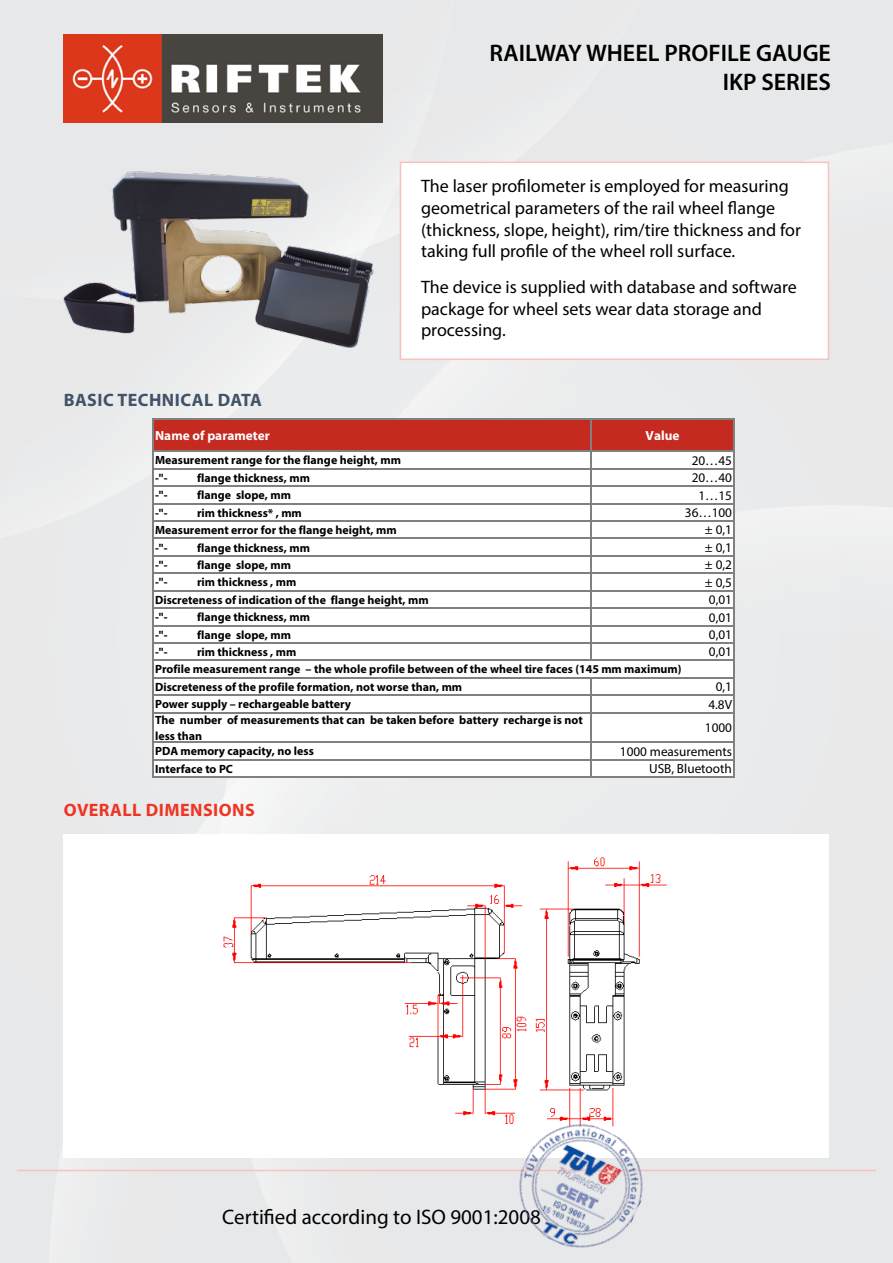
<style>
.page{position:relative;width:893px;height:1263px;background:#e9e9ea}
.page>*{position:absolute;margin:0;border:0;box-sizing:border-box;transform-origin:0 0}
.t1{font:600 24px/28.8px "Myriad Pro";color:#000;text-align:right}
.t2{font:21px "Myriad Pro";color:#000}
.t3{font:18px/21.6px "Myriad Pro";color:#000}
.t4{font:700 18px "Myriad Pro";letter-spacing:.025em;color:#415368}
.t5{font:700 18px "Myriad Pro";letter-spacing:.025em;color:#ee3524}
.t6{font:13.2px "Myriad Pro";color:#000}
.t7{font:700 13.2px "Myriad Pro";letter-spacing:.005em;color:#fff}
.t8{font:700 12px/16px "Myriad Pro";color:#000}
</style>
<div class="page">
<img style="left:64px;top:34px;width:319px;height:88px">
<hr style="left:17px;top:1170px;width:859px;height:1px;background:#fac1c0">
<div style="left:400px;top:162px;width:429px;height:198px;background:#fff;border:2px solid #fac1c0"></div>
<div style="left:63px;top:834px;width:765px;height:323px;background:#fff"></div>
<img style="left:54px;top:155px;width:334px;height:208px">
<div style="left:153px;top:420px;width:581px;height:31px;background:#c42a1f"></div>
<div style="left:153px;top:451px;width:581px;height:326px;background:#fff"></div>
<hr style="left:590px;top:420px;width:1px;height:241px;background:#808080">
<hr style="left:152px;top:419px;width:1px;height:359px;background:#808080">
<hr style="left:590px;top:678px;width:1px;height:100px;background:#808080">
<hr style="left:733px;top:420px;width:2px;height:358px;background:#808080">
<hr style="left:153px;top:419px;width:582px;height:1px;background:#808080">
<hr style="left:153px;top:451px;width:582px;height:1px;background:#808080">
<hr style="left:153px;top:468px;width:582px;height:1px;background:#808080">
<hr style="left:153px;top:486px;width:582px;height:1px;background:#808080">
<hr style="left:153px;top:503px;width:582px;height:1px;background:#808080">
<hr style="left:153px;top:520px;width:582px;height:2px;background:#808080">
<hr style="left:153px;top:538px;width:582px;height:1px;background:#808080">
<hr style="left:153px;top:555px;width:582px;height:1px;background:#808080">
<hr style="left:153px;top:573px;width:582px;height:1px;background:#808080">
<hr style="left:153px;top:590px;width:582px;height:1px;background:#808080">
<hr style="left:153px;top:608px;width:582px;height:1px;background:#808080">
<hr style="left:153px;top:625px;width:582px;height:1px;background:#808080">
<hr style="left:153px;top:642px;width:582px;height:2px;background:#808080">
<hr style="left:153px;top:660px;width:582px;height:1px;background:#808080">
<hr style="left:153px;top:677px;width:582px;height:1px;background:#808080">
<hr style="left:153px;top:695px;width:582px;height:1px;background:#808080">
<hr style="left:153px;top:712px;width:582px;height:1px;background:#808080">
<hr style="left:153px;top:742px;width:582px;height:1px;background:#808080">
<hr style="left:153px;top:759px;width:582px;height:1px;background:#808080">
<hr style="left:153px;top:776px;width:582px;height:2px;background:#808080">
<img style="left:223px;top:857px;width:444px;height:259px">
<img style="left:500px;top:1105px;width:162px;height:158px">
<h1 class="t1" style="left:490px;top:38px;width:343px">RAILWAY WHEEL PROFILE GAUGE<br>IKP SERIES</h1>
<h3 class="t4" style="left:64px;top:389px;width:200px">BASIC TECHNICAL DATA</h3>
<h3 class="t3" style="left:421px;top:175px;width:381px">The laser profilometer is employed for measuring geometrical parameters of the rail wheel flange (thickness, slope, height), rim/tire thickness and for taking full profile of the wheel roll surface.</h3>
<h3 class="t3" style="left:421px;top:276px;width:377px">The device is supplied with database and software package for wheel sets wear data storage and processing.</h3>
<p class="t7" style="left:155px;top:427px;width:116px">Name of parameter</p>
<p class="t7" style="left:646px;top:427px;width:35px">Value</p>
<p class="t8" style="left:155px;top:452px;width:247px">Measurement range for the flange height, mm</p>
<p class="t6" style="left:692px;top:452px;width:42px">20…45</p>
<p class="t8" style="left:155px;top:469px;width:14px">-"-</p>
<p class="t8" style="left:197px;top:469px;width:114px">flange thickness, mm</p>
<p class="t6" style="left:692px;top:470px;width:42px">20…40</p>
<p class="t8" style="left:155px;top:487px;width:14px">-"-</p>
<p class="t8" style="left:197px;top:487px;width:96px">flange slope, mm</p>
<p class="t6" style="left:698px;top:487px;width:35px">1…15</p>
<p class="t8" style="left:155px;top:504px;width:14px">-"-</p>
<p class="t8" style="left:197px;top:504px;width:106px">rim thickness* , mm</p>
<p class="t6" style="left:685px;top:504px;width:49px">36…100</p>
<p class="t8" style="left:155px;top:522px;width:243px">Measurement error for the flange height, mm</p>
<p class="t6" style="left:705px;top:522px;width:29px">± 0,1</p>
<p class="t8" style="left:155px;top:539px;width:14px">-"-</p>
<p class="t8" style="left:197px;top:539px;width:114px">flange thickness, mm</p>
<p class="t6" style="left:705px;top:539px;width:29px">± 0,1</p>
<p class="t8" style="left:155px;top:556px;width:14px">-"-</p>
<p class="t8" style="left:197px;top:556px;width:96px">flange slope, mm</p>
<p class="t6" style="left:705px;top:557px;width:29px">± 0,2</p>
<p class="t8" style="left:155px;top:574px;width:14px">-"-</p>
<p class="t8" style="left:197px;top:574px;width:101px">rim thickness , mm</p>
<p class="t6" style="left:705px;top:574px;width:29px">± 0,5</p>
<p class="t8" style="left:155px;top:591px;width:275px">Discreteness of indication of the flange height, mm</p>
<p class="t6" style="left:709px;top:592px;width:25px">0,01</p>
<p class="t8" style="left:155px;top:609px;width:14px">-"-</p>
<p class="t8" style="left:197px;top:609px;width:114px">flange thickness, mm</p>
<p class="t6" style="left:709px;top:609px;width:25px">0,01</p>
<p class="t8" style="left:155px;top:626px;width:14px">-"-</p>
<p class="t8" style="left:197px;top:626px;width:96px">flange slope, mm</p>
<p class="t6" style="left:709px;top:626px;width:25px">0,01</p>
<p class="t8" style="left:155px;top:644px;width:14px">-"-</p>
<p class="t8" style="left:197px;top:644px;width:101px">rim thickness , mm</p>
<p class="t6" style="left:709px;top:644px;width:25px">0,01</p>
<p class="t8" style="left:155px;top:678px;width:309px">Discreteness of the profile formation, not worse than, mm</p>
<p class="t6" style="left:716px;top:679px;width:18px">0,1</p>
<p class="t8" style="left:155px;top:696px;width:197px">Power supply – rechargeable battery</p>
<p class="t6" style="left:708px;top:696px;width:25px">4.8V</p>
<p class="t8" style="left:155px;top:711px;width:429px">The number of measurements that can be taken before battery recharge is not less than</p>
<p class="t6" style="left:705px;top:720px;width:29px">1000</p>
<p class="t8" style="left:155px;top:743px;width:160px">PDA memory capacity, no less</p>
<p class="t6" style="left:620px;top:743px;width:114px">1000 measurements</p>
<p class="t8" style="left:155px;top:760px;width:79px">Interface to PC</p>
<p class="t6" style="left:649px;top:760px;width:84px">USB, Bluetooth</p>
<p class="t8" style="left:155px;top:660px;width:528px">Profile measurement range – the whole profile between of the wheel tire faces (145 mm maximum)</p>
<h3 class="t5" style="left:64px;top:798px;width:192px">OVERALL DIMENSIONS</h3>
<h2 class="t2" style="left:222px;top:1203px;width:320px">Сertified according to ISO 9001:2008</h2>
</div>
